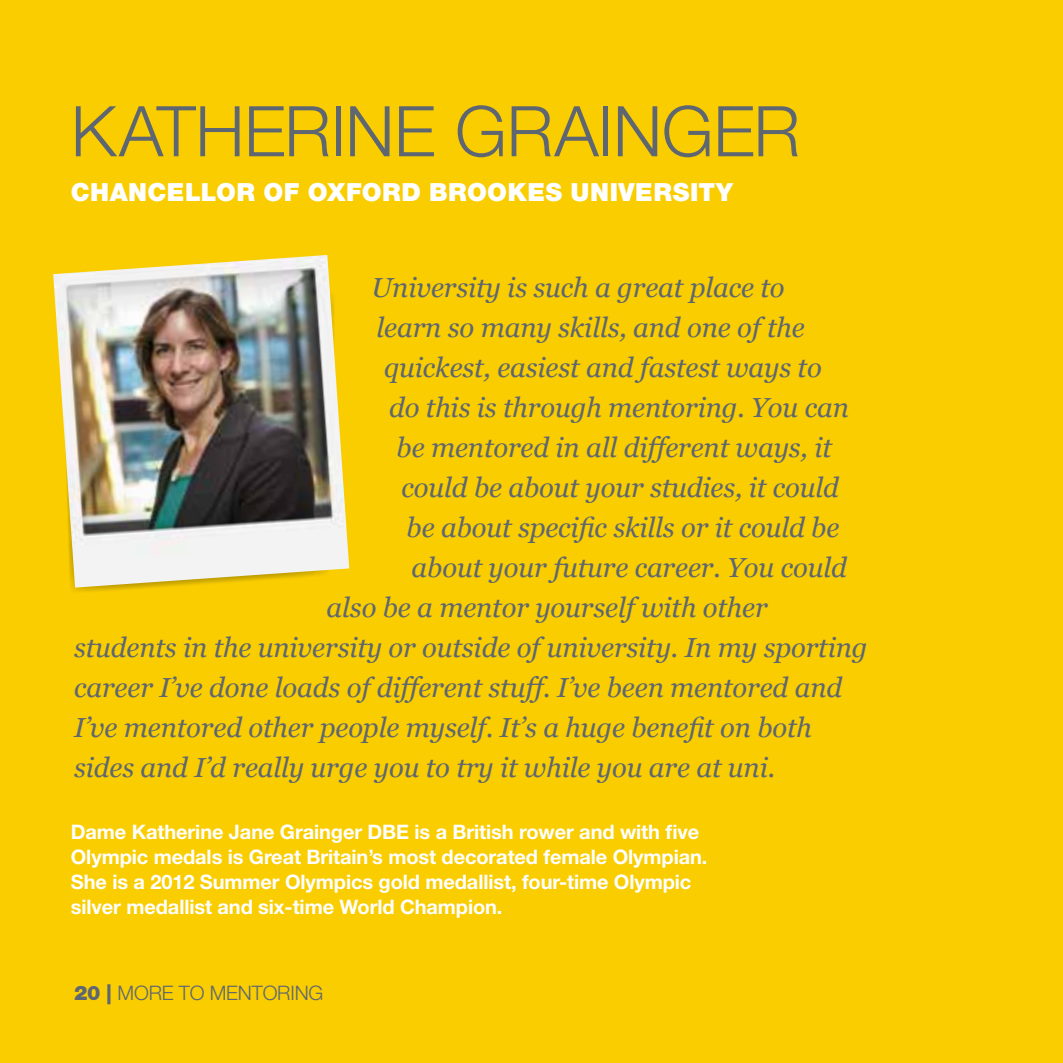
<style>
.page{position:relative;width:1063px;height:1063px;background:#f9cd00}
.page>*{position:absolute;margin:0;border:0;box-sizing:border-box;transform-origin:0 0}
.t1{font:300 70px "Helvetica Neue LT Std";letter-spacing:-.005em;color:#5e6671}
.t2{font:italic 27.5px "Georgia";letter-spacing:-.005em;color:#5e6671}
.t3{font:900 25px "Helvetica Neue LT Std";letter-spacing:.02em;color:#fff}
.t4{font:700 20px/25px "Helvetica Neue LT Std";letter-spacing:-.005em;color:#fff}
.t5{font:300 20px "Helvetica Neue LT Std";letter-spacing:-.01em;color:#5e6671}
.s1{font-weight:900}
</style>
<div class="page">
<img style="left:53px;top:255px;width:296px;height:333px">
<h1 class="t1" style="left:71px;top:89px;width:731px">KATHERINE GRAINGER</h1>
<p class="t3" style="left:71px;top:177px;width:664px">CHANCELLOR OF OXFORD BROOKES UNIVERSITY</p>
<p class="t2" style="left:372px;top:268px;width:415px">University is such a great place to</p>
<p class="t2" style="left:377px;top:308px;width:430px">learn so many skills, and one of the</p>
<p class="t2" style="left:384px;top:348px;width:439px">quickest, easiest and fastest ways to</p>
<p class="t2" style="left:389px;top:388px;width:461px">do this is through mentoring. You can</p>
<p class="t2" style="left:397px;top:428px;width:437px">be mentored in all different ways, it</p>
<p class="t2" style="left:402px;top:468px;width:439px">could be about your studies, it could</p>
<p class="t2" style="left:407px;top:508px;width:434px">be about specific skills or it could be</p>
<p class="t2" style="left:412px;top:548px;width:437px">about your future career. You could</p>
<p class="t2" style="left:327px;top:588px;width:443px">also be a mentor yourself with other</p>
<p class="t2" style="left:74px;top:628px;width:795px">students in the university or outside of university. In my sporting</p>
<p class="t2" style="left:74px;top:668px;width:770px">career I’ve done loads of different stuff. I’ve been mentored and</p>
<p class="t2" style="left:74px;top:708px;width:739px">I’ve mentored other people myself. It’s a huge benefit on both</p>
<p class="t2" style="left:74px;top:748px;width:702px">sides and I’d really urge you to try it while you are at uni.</p>
<p class="t4" style="left:71px;top:819px;width:638px">Dame Katherine Jane Grainger DBE is a British rower and with five Olympic medals is Great Britain’s most decorated female Olympian.<br>She is a 2012 Summer Olympics gold medallist, four-time Olympic silver medallist and six-time World Champion.</p>
<p class="t5" style="left:74px;top:980px;width:251px"><span class="s1">20 |</span> MORE TO MENTORING</p>
</div>
